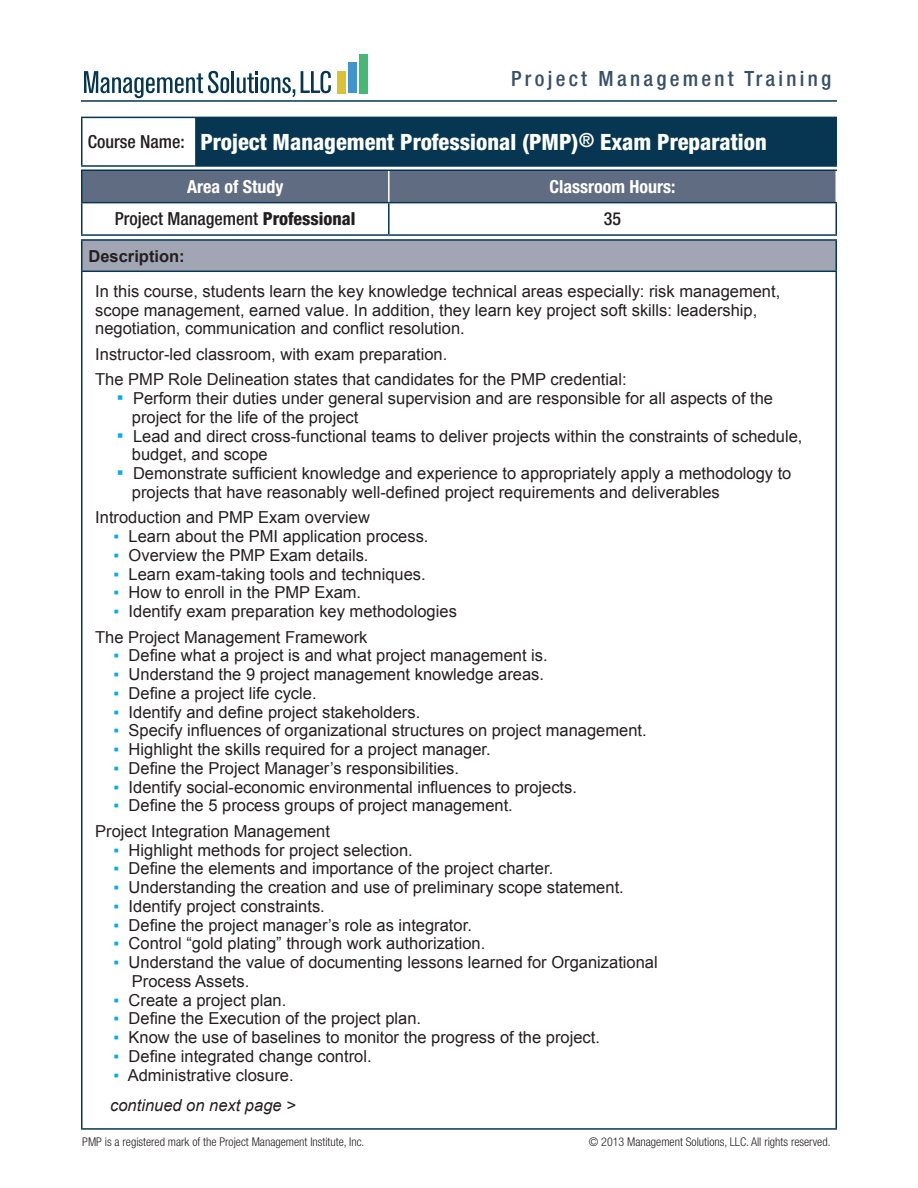
<style>
.page{position:relative;width:918px;height:1188px;background:#fff}
.page>*{position:absolute;margin:0;border:0;box-sizing:border-box;transform-origin:0 0}
.t1{font:800 condensed 22.5px "Helvetica Neue LT Std";color:#fff}
.t2{font:500 condensed 21px "Helvetica Neue LT Std";letter-spacing:.155em;color:#384f68}
.t3{font:500 condensed 18px "Helvetica Neue LT Std";color:#231f20}
.t4{font:700 condensed 18px "Helvetica Neue LT Std";color:#fff}
.t5{font:16.5px/18.8px "Arial";color:#231f20}
.t6{font:italic 16.5px "Arial";color:#231f20}
.t7{font:700 16.5px "Arial";color:#231f20}
.t8{font:300 condensed 12px "Helvetica Neue LT Std";color:#231f20}
.s1{font-weight:500;font-size:19.5px}
.s2{font-weight:800}
.s3{font-size:19.5px;color:#00aeef}
.s4{color:#00aeef}
</style>
<div class="page">
<div style="left:337px;top:71px;width:8px;height:22px;background:#dbc233"></div>
<div style="left:359px;top:54px;width:8px;height:39px;background:#44b875"></div>
<div style="left:348px;top:63px;width:8px;height:30px;background:#4194d0"></div>
<svg style="left:301px;top:71px;width:30px;height:22px"></svg>
<svg style="left:237px;top:72px;width:58px;height:25px"></svg>
<hr style="left:232px;top:71px;width:2px;height:22px;background:#053751">
<svg style="left:84px;top:71px;width:145px;height:27px"></svg>
<hr style="left:81px;top:100px;width:756px;height:2px;background:#053751">
<div style="left:82px;top:171px;width:754px;height:31px;background:#606c82"></div>
<hr style="left:81px;top:203px;width:1px;height:31px;background:#063652">
<hr style="left:388px;top:203px;width:2px;height:31px;background:#063652">
<hr style="left:836px;top:203px;width:1px;height:31px;background:#063652">
<hr style="left:81px;top:234px;width:308px;height:2px;background:#063652">
<hr style="left:389px;top:234px;width:448px;height:2px;background:#063652">
<hr style="left:81px;top:170px;width:308px;height:1px;background:#063652">
<hr style="left:81px;top:171px;width:1px;height:31px;background:#063652">
<hr style="left:389px;top:170px;width:448px;height:1px;background:#063652">
<hr style="left:81px;top:202px;width:308px;height:1px;background:#063652">
<hr style="left:389px;top:202px;width:448px;height:1px;background:#063652">
<hr style="left:388px;top:171px;width:2px;height:31px;background:#fff">
<div style="left:82px;top:240px;width:754px;height:31px;background:#a2a6b4"></div>
<hr style="left:81px;top:239px;width:756px;height:2px;background:#063652">
<hr style="left:81px;top:241px;width:1px;height:30px;background:#063652">
<hr style="left:836px;top:241px;width:1px;height:30px;background:#063652">
<hr style="left:81px;top:271px;width:756px;height:1px;background:#063652">
<hr style="left:81px;top:272px;width:1px;height:856px;background:#063652">
<hr style="left:836px;top:272px;width:1px;height:856px;background:#063652">
<hr style="left:81px;top:1128px;width:756px;height:2px;background:#063652">
<div style="left:194px;top:117px;width:642px;height:49px;background:#063652"></div>
<hr style="left:194px;top:117px;width:643px;height:1px;background:#063652">
<hr style="left:836px;top:118px;width:1px;height:47px;background:#063652">
<hr style="left:194px;top:165px;width:643px;height:2px;background:#063652">
<hr style="left:81px;top:117px;width:113px;height:1px;background:#063652">
<hr style="left:81px;top:118px;width:1px;height:47px;background:#063652">
<hr style="left:81px;top:165px;width:113px;height:2px;background:#063652">
<hr style="left:194px;top:118px;width:1px;height:47px;background:#fff">
<p class="t2" style="left:511px;top:66px;width:322px">Project Management Training</p>
<p class="t3" style="left:88px;top:131px;width:98px">Course Name:</p>
<p class="t1" style="left:200px;top:128px;width:568px">Project Management Professional (PMP)<span class="s1">®</span> Exam Preparation</p>
<p class="t4" style="left:187px;top:176px;width:98px">Area of Study</p>
<p class="t4" style="left:550px;top:176px;width:127px">Classroom Hours:</p>
<p class="t3" style="left:115px;top:208px;width:242px">Project Management <span class="s2">Professional</span></p>
<p class="t3" style="left:604px;top:208px;width:19px">35</p>
<p class="t7" style="left:88px;top:245px;width:98px">Description:</p>
<p class="t5" style="left:95px;top:282px;width:687px">In this course, students learn the key knowledge technical areas especially: risk management, scope management, earned value. In addition, they learn key project soft skills: leadership, negotiation, communication and conflict resolution.</p>
<p class="t5" style="left:95px;top:345px;width:354px">Instructor-led classroom, with exam preparation.</p>
<p class="t5" style="left:95px;top:370px;width:533px">The PMP Role Delineation states that candidates for the PMP credential:</p>
<p class="t5" style="left:132px;top:389px;width:643px;text-indent:-15px"><span class="s3">▪</span> Perform their duties under general supervision and are responsible for all aspects of the project for the life of the project</p>
<p class="t5" style="left:132px;top:427px;width:672px;text-indent:-15px"><span class="s3">▪</span> Lead and direct cross-functional teams to deliver projects within the constraints of schedule, budget, and scope</p>
<p class="t5" style="left:132px;top:464px;width:661px;text-indent:-15px"><span class="s3">▪</span> Demonstrate sufficient knowledge and experience to appropriately apply a methodology to projects that have reasonably well-defined project requirements and deliverables</p>
<p class="t5" style="left:95px;top:508px;width:276px">Introduction and PMP Exam overview</p>
<p class="t5" style="left:114px;top:527px;width:316px"><span class="s4">▪</span> Learn about the PMI application process.</p>
<p class="t5" style="left:114px;top:546px;width:256px"><span class="s4">▪</span> Overview the PMP Exam details.</p>
<p class="t5" style="left:114px;top:565px;width:314px"><span class="s4">▪</span> Learn exam-taking tools and techniques.</p>
<p class="t5" style="left:114px;top:583px;width:249px"><span class="s4">▪</span> How to enroll in the PMP Exam.</p>
<p class="t5" style="left:114px;top:602px;width:345px"><span class="s4">▪</span> Identify exam preparation key methodologies</p>
<p class="t5" style="left:95px;top:628px;width:274px">The Project Management Framework</p>
<p class="t5" style="left:114px;top:646px;width:436px"><span class="s4">▪</span> Define what a project is and what project management is.</p>
<p class="t5" style="left:114px;top:665px;width:432px"><span class="s4">▪</span> Understand the 9 project management knowledge areas.</p>
<p class="t5" style="left:114px;top:684px;width:204px"><span class="s4">▪</span> Define a project life cycle.</p>
<p class="t5" style="left:114px;top:703px;width:308px"><span class="s4">▪</span> Identify and define project stakeholders.</p>
<p class="t5" style="left:114px;top:721px;width:535px"><span class="s4">▪</span> Specify influences of organizational structures on project management.</p>
<p class="t5" style="left:114px;top:740px;width:379px"><span class="s4">▪</span> Highlight the skills required for a project manager.</p>
<p class="t5" style="left:114px;top:759px;width:347px"><span class="s4">▪</span> Define the Project Manager’s responsibilities.</p>
<p class="t5" style="left:114px;top:778px;width:465px"><span class="s4">▪</span> Identify social-economic environmental influences to projects.</p>
<p class="t5" style="left:114px;top:796px;width:401px"><span class="s4">▪</span> Define the 5 process groups of project management.</p>
<p class="t5" style="left:95px;top:822px;width:236px">Project Integration Management</p>
<p class="t5" style="left:114px;top:841px;width:301px"><span class="s4">▪</span> Highlight methods for project selection.</p>
<p class="t5" style="left:114px;top:859px;width:441px"><span class="s4">▪</span> Define the elements and importance of the project charter.</p>
<p class="t5" style="left:114px;top:878px;width:512px"><span class="s4">▪</span> Understanding the creation and use of preliminary scope statement.</p>
<p class="t5" style="left:114px;top:897px;width:213px"><span class="s4">▪</span> Identify project constraints.</p>
<p class="t5" style="left:114px;top:916px;width:360px"><span class="s4">▪</span> Define the project manager’s role as integrator.</p>
<p class="t5" style="left:114px;top:934px;width:373px"><span class="s4">▪</span> Control “gold plating” through work authorization.</p>
<p class="t5" style="left:132px;top:953px;width:527px;text-indent:-18px"><span class="s4">▪</span> Understand the value of documenting lessons learned for Organizational<br>Process Assets.</p>
<p class="t5" style="left:114px;top:991px;width:174px"><span class="s4">▪</span> Create a project plan.</p>
<p class="t5" style="left:114px;top:1009px;width:309px"><span class="s4">▪</span> Define the Execution of the project plan.</p>
<p class="t5" style="left:114px;top:1028px;width:488px"><span class="s4">▪</span> Know the use of baselines to monitor the progress of the project.</p>
<p class="t5" style="left:114px;top:1047px;width:260px"><span class="s4">▪</span> Define integrated change control.</p>
<p class="t5" style="left:114px;top:1066px;width:182px"><span class="s4">▪</span> Administrative closure.</p>
<p class="t6" style="left:110px;top:1095px;width:187px">continued on next page &gt;</p>
<p class="t8" style="left:82px;top:1135px;width:284px">PMP is a registered mark of the Project Management Institute, Inc.</p>
<p class="t8" style="left:589px;top:1135px;width:243px">© 2013 Management Solutions, LLC. All rights reserved.</p>
</div>
